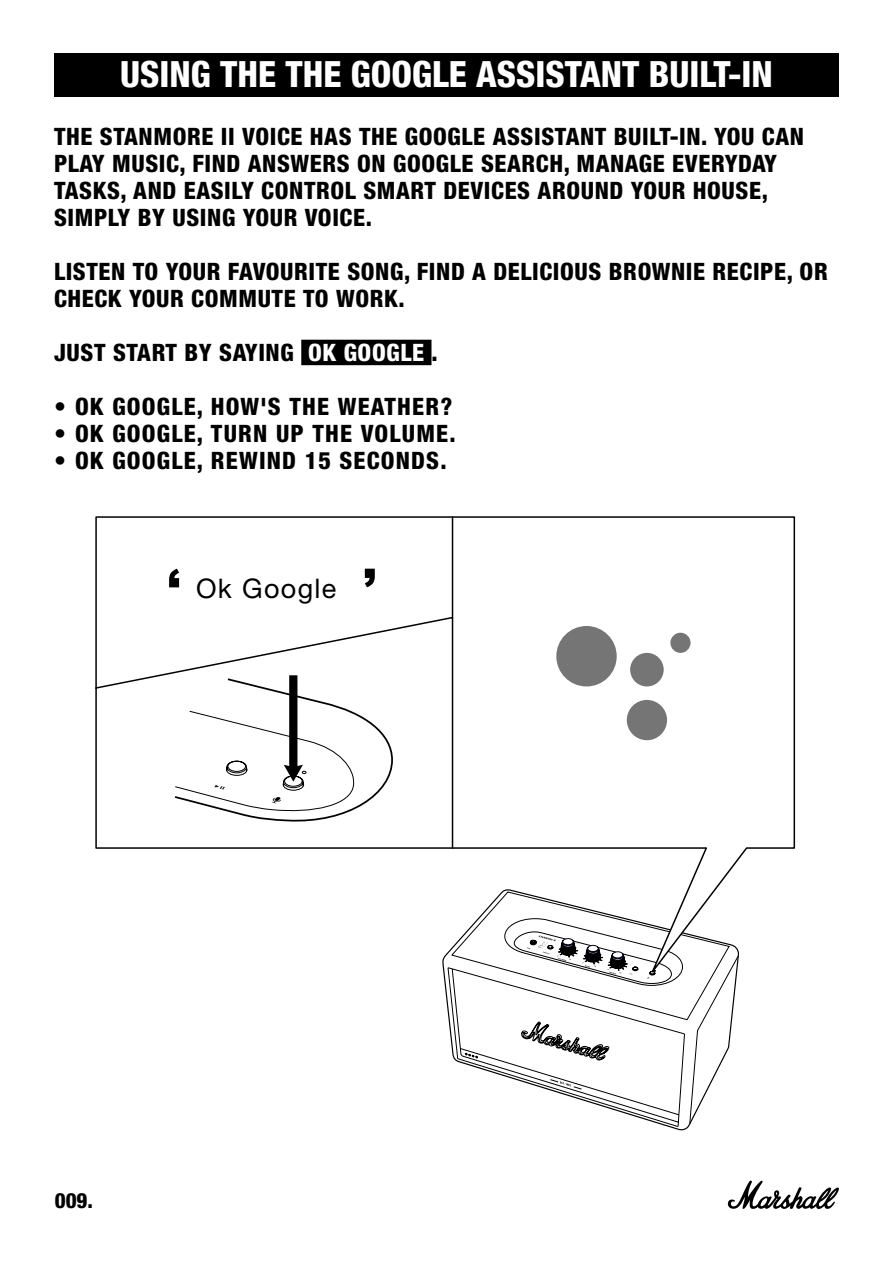
<style>
.page{position:relative;width:893px;height:1263px;background:#fff}
.page>*{position:absolute;margin:0;border:0;box-sizing:border-box;transform-origin:0 0}
.t1{font:800 condensed 36px "Helvetica Neue LT Com";color:#fff}
.t2{font:27px "Helvetica Neue LT Std";letter-spacing:.05em;color:#000}
.t3{font:800 condensed 24px/27px "Helvetica Neue LT Std";letter-spacing:.025em;color:#000}
.t4{font:800 condensed 24px "Helvetica Neue LT Std";letter-spacing:.05em;color:#000}
.t5{font:800 condensed 21px "Helvetica Neue LT Std";color:#000}
.s1{color:#fff}
</style>
<div class="page">
<svg style="left:727px;top:1180px;width:112px;height:29px"></svg>
<div style="left:54px;top:53px;width:785px;height:44px;background:#000"></div>
<div style="left:301px;top:340px;width:130px;height:25px;background:#000"></div>
<svg style="left:447px;top:982px;width:290px;height:145px"></svg>
<svg style="left:550px;top:1079px;width:32px;height:11px"></svg>
<svg style="left:451px;top:982px;width:279px;height:78px"></svg>
<svg style="left:442px;top:516px;width:354px;height:466px"></svg>
<svg style="left:95px;top:516px;width:359px;height:333px"></svg>
<svg style="left:173px;top:675px;width:221px;height:150px"></svg>
<svg style="left:169px;top:569px;width:10px;height:18px"></svg>
<svg style="left:365px;top:569px;width:10px;height:18px"></svg>
<div style="left:670px;top:633px;width:20px;height:20px;background:#757575;border-radius:50%"></div>
<div style="left:627px;top:700px;width:40px;height:40px;background:#757575;border-radius:50%"></div>
<div style="left:556px;top:626px;width:61px;height:60px;background:#757575;border-radius:50%"></div>
<div style="left:630px;top:653px;width:34px;height:33px;background:#757575;border-radius:50%"></div>
<h1 class="t1" style="left:120px;top:52px;width:654px">USING THE THE GOOGLE ASSISTANT BUILT-IN</h1>
<p class="t3" style="left:54px;top:123px;width:751px">THE STANMORE II VOICE HAS THE GOOGLE ASSISTANT BUILT-IN. YOU CAN PLAY MUSIC, FIND ANSWERS ON GOOGLE SEARCH, MANAGE EVERYDAY TASKS, AND EASILY CONTROL SMART DEVICES AROUND YOUR HOUSE, SIMPLY BY USING YOUR VOICE.</p>
<p class="t3" style="left:54px;top:258px;width:775px">LISTEN TO YOUR FAVOURITE SONG, FIND A DELICIOUS BROWNIE RECIPE, OR<br>CHECK YOUR COMMUTE TO WORK.</p>
<p class="t3" style="left:54px;top:339px;width:385px">JUST START BY SAYING <span class="s1">OK GOOGLE</span> .</p>
<p class="t4" style="left:54px;top:392px;width:400px">• OK GOOGLE, HOW'S THE WEATHER?</p>
<p class="t4" style="left:54px;top:419px;width:403px">• OK GOOGLE, TURN UP THE VOLUME.</p>
<p class="t4" style="left:54px;top:446px;width:394px">• OK GOOGLE, REWIND 15 SECONDS.</p>
<p class="t2" style="left:196px;top:572px;width:142px">Ok Google</p>
<p class="t5" style="left:55px;top:1187px;width:40px">009.</p>
</div>
